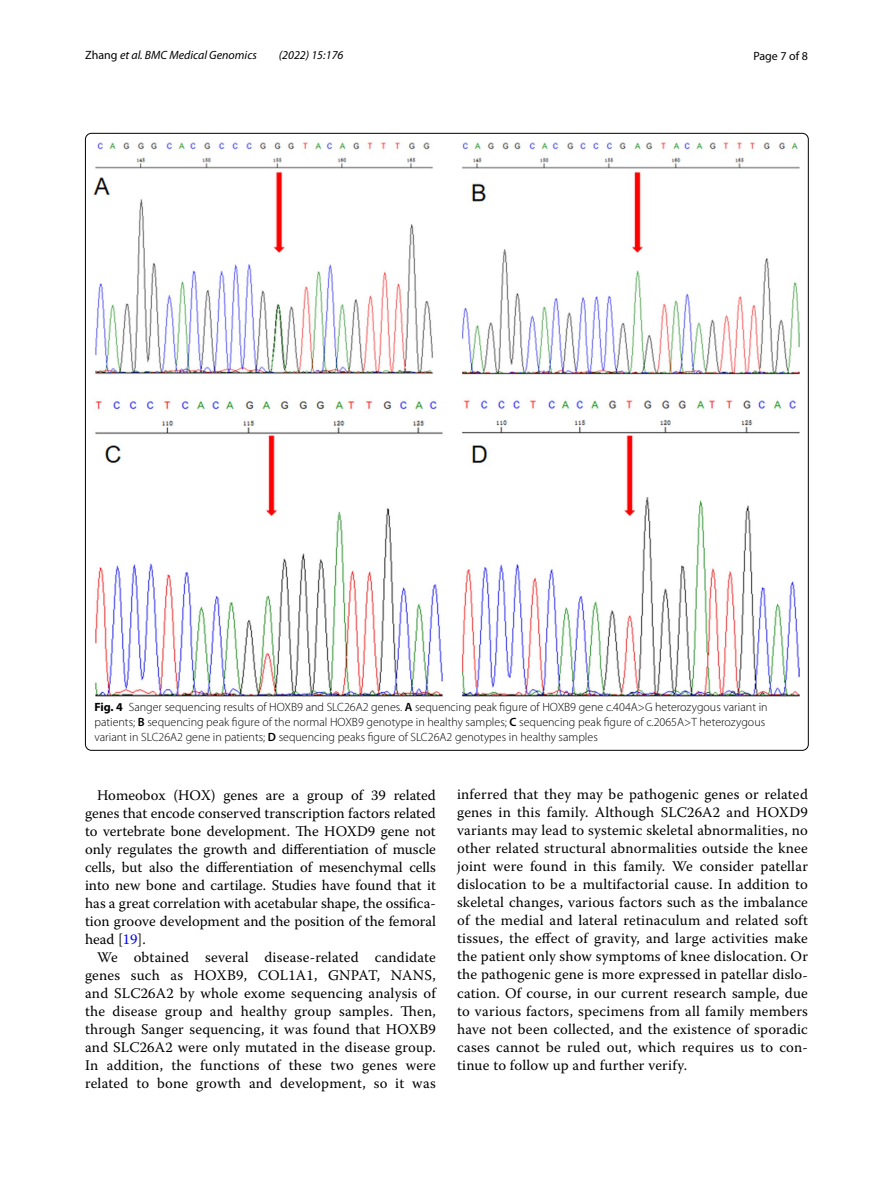
<style>
.page{position:relative;width:893px;height:1187px;background:#fff}
.page>*{position:absolute;margin:0;border:0;box-sizing:border-box;transform-origin:0 0}
.t1{font:14.7px/18px "Warnock Pro";letter-spacing:.015em;color:#000;text-align:justify}
.t2{font:300 12px/15px "Myriad Pro";color:#000}
.t3{font:italic 12px "Myriad Pro";color:#000}
.t4{font:12px "Myriad Pro";color:#000}
.s1{font-style:normal}
.s2{font-weight:700}
.s3{font-weight:600}
.s4{color:#00f}
</style>
<div class="page">
<img style="left:94px;top:142px;width:706px;height:554px">
<p class="t3" style="left:85px;top:48px;width:173px"><span class="s1">Zhang</span> et al. BMC Medical Genomics</p>
<p class="t3" style="left:279px;top:48px;width:66px">(2022) 15:176</p>
<p class="t4" style="left:753px;top:48px;width:56px">Page 7 of 8</p>
<p class="t2" style="left:94px;top:700px;width:675px"><span class="s2">Fig. 4</span> Sanger sequencing results of HOXB9 and SLC26A2 genes. <span class="s3">A</span> sequencing peak figure of HOXB9 gene c.404A&gt;G heterozygous variant in patients; <span class="s3">B</span> sequencing peak figure of the normal HOXB9 genotype in healthy samples; <span class="s3">C</span> sequencing peak figure of c.2065A&gt;T heterozygous variant in SLC26A2 gene in patients; <span class="s3">D</span> sequencing peaks figure of SLC26A2 genotypes in healthy samples</p>
<p class="t1" style="left:85px;top:785px;width:352px;text-indent:12px">Homeobox (HOX) genes are a group of 39 related genes that encode conserved transcription factors related to vertebrate bone development. The HOXD9 gene not only regulates the growth and differentiation of muscle cells, but also the differentiation of mesenchymal cells into new bone and cartilage. Studies have found that it has a great correlation with acetabular shape, the ossifica&shy;tion groove development and the position of the femoral head [<span class="s4">19</span>].</p>
<p class="t1" style="left:85px;top:947px;width:352px;text-indent:12px">We obtained several disease-related candidate genes such as HOXB9, COL1A1, GNPAT, NANS, and SLC26A2 by whole exome sequencing analysis of the disease group and healthy group samples. Then, through Sanger sequencing, it was found that HOXB9 and SLC26A2 were only mutated in the disease group.<br>In addition, the functions of these two genes were related to bone growth and development, so it was</p>
<p class="t1" style="left:457px;top:785px;width:352px">inferred that they may be pathogenic genes or related genes in this family. Although SLC26A2 and HOXD9 variants may lead to systemic skeletal abnormalities, no other related structural abnormalities outside the knee joint were found in this family. We consider patellar dislocation to be a multifactorial cause. In addition to skeletal changes, various factors such as the imbalance of the medial and lateral retinaculum and related soft tissues, the effect of gravity, and large activities make the patient only show symptoms of knee dislocation. Or the pathogenic gene is more expressed in patellar dislo&shy;cation. Of course, in our current research sample, due to various factors, specimens from all family members have not been collected, and the existence of sporadic cases cannot be ruled out, which requires us to con&shy;tinue to follow up and further verify.</p>
</div>
